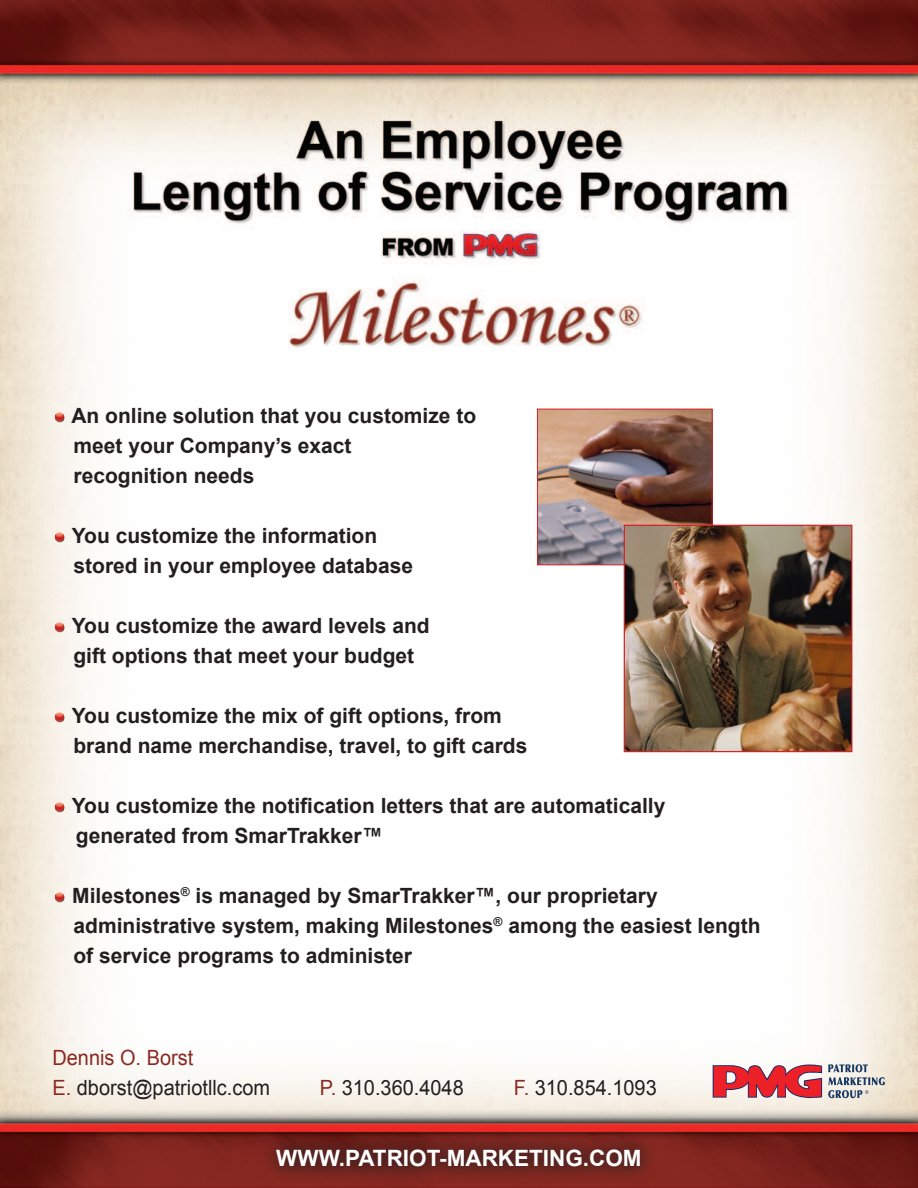
<style>
.page{position:relative;width:918px;height:1188px;background:#fff}
.page>*{position:absolute;margin:0;border:0;box-sizing:border-box;transform-origin:0 0}
.t1{font:700 22.5px "Arial";color:#fff}
.t2{font:700 21px "Arial";color:#231f20}
.t3{font:21px "Arial";color:#231f20;scale:.95 1}
.t4{font:21px "Arial";color:#8a2921;scale:.95 1}
.s1{color:#8a2921}
</style>
<div class="page">
<img style="left:0;top:0;width:918px;height:1188px">
<img style="left:52px;top:411px;width:14px;height:12px">
<img style="left:52px;top:531px;width:14px;height:12px">
<img style="left:52px;top:621px;width:14px;height:12px">
<img style="left:52px;top:711px;width:14px;height:12px">
<img style="left:52px;top:801px;width:14px;height:12px">
<img style="left:52px;top:891px;width:14px;height:12px">
<img style="left:539px;top:411px;width:172px;height:152px">
<div style="left:537px;top:409px;width:176px;height:156px;border:1px solid #d1232a"></div>
<img style="left:626px;top:527px;width:224px;height:223px">
<div style="left:624px;top:525px;width:228px;height:227px;border:1px solid #d1232a"></div>
<div style="left:256px;top:1130px;width:400px;height:54px;background:#231f20;opacity:.75"></div>
<svg style="left:713px;top:1063px;width:109px;height:36px;background:#d7606a"></svg>
<svg style="left:828px;top:1064px;width:57px;height:34px;background:#b7bbbf"></svg>
<p class="t2" style="left:71px;top:402px;width:406px">An online solution that you customize to</p>
<p class="t2" style="left:74px;top:432px;width:280px">meet your Company’s exact</p>
<p class="t2" style="left:74px;top:462px;width:182px">recognition needs</p>
<p class="t2" style="left:72px;top:522px;width:307px">You customize the information</p>
<p class="t2" style="left:74px;top:552px;width:341px">stored in your employee database</p>
<p class="t2" style="left:72px;top:612px;width:359px">You customize the award levels and</p>
<p class="t2" style="left:74px;top:642px;width:342px">gift options that meet your budget</p>
<p class="t2" style="left:72px;top:702px;width:432px">You customize the mix of gift options, from</p>
<p class="t2" style="left:74px;top:732px;width:455px">brand name merchandise, travel, to gift cards</p>
<p class="t2" style="left:72px;top:792px;width:595px">You customize the notification letters that are automatically</p>
<p class="t2" style="left:76px;top:822px;width:308px">generated from SmarTrakker™</p>
<p class="t2" style="left:72px;top:882px;width:587px">Milestones<sup>®</sup> is managed by SmarTrakker™, our proprietary</p>
<p class="t2" style="left:74px;top:912px;width:689px">administrative system, making Milestones<sup>®</sup> among the easiest length</p>
<p class="t2" style="left:74px;top:942px;width:340px">of service programs to administer</p>
<p class="t4" style="left:52px;top:1044px;width:150px">Dennis O. Borst</p>
<p class="t3" style="left:52px;top:1074px;width:231px"><span class="s1">E.</span> dborst@patriotllc.com</p>
<p class="t3" style="left:320px;top:1074px;width:153px"><span class="s1">P.</span> 310.360.4048</p>
<p class="t3" style="left:514px;top:1074px;width:152px"><span class="s1">F.</span> 310.854.1093</p>
<p class="t1" style="left:276px;top:1143px;width:367px">WWW.PATRIOT-MARKETING.COM</p>
</div>
